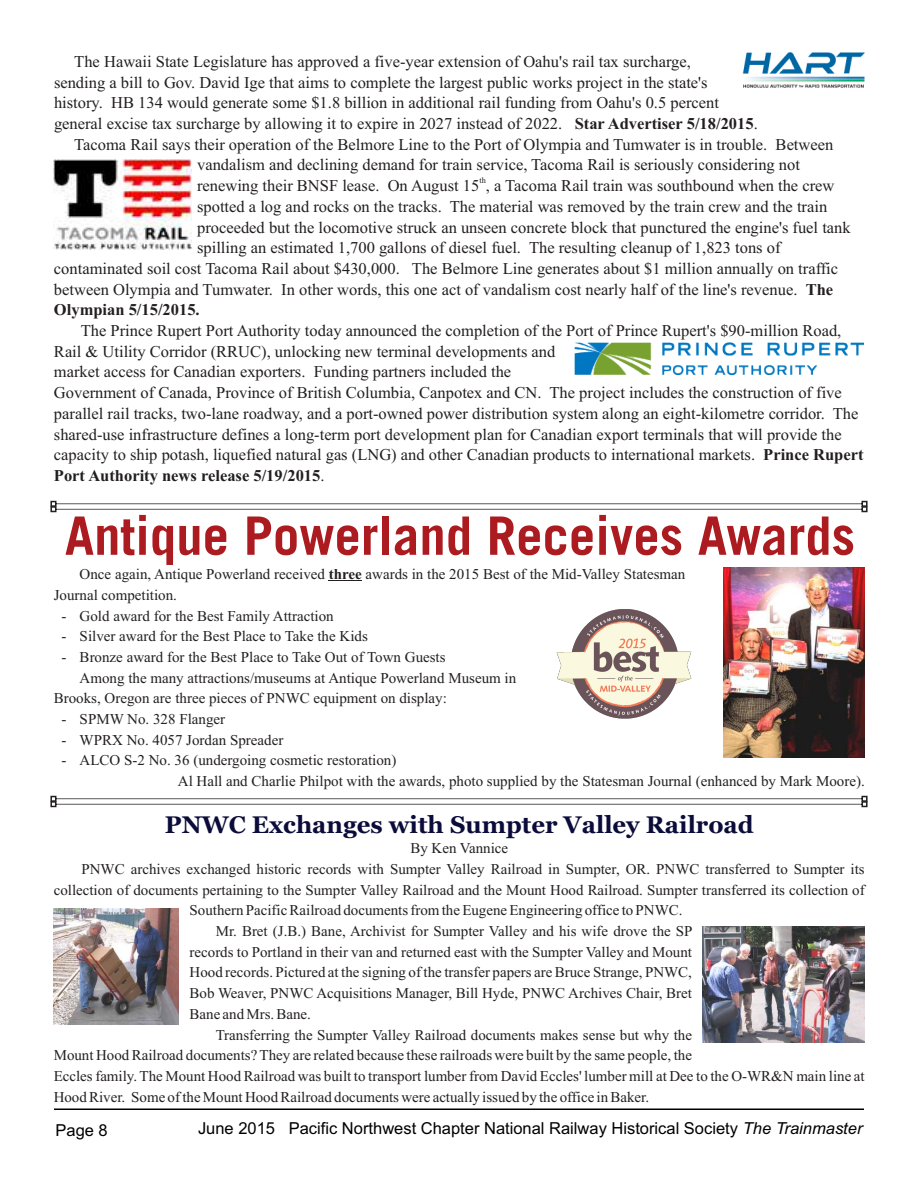
<style>
.page{position:relative;width:918px;height:1188px;background:#fff}
.page>*{position:absolute;margin:0;border:0;box-sizing:border-box;transform-origin:0 0}
.t1{font:700 53.1px "Trade Gothic";color:#ac1b20}
.t2{font:700 24px "Vani";color:#0b0c3a}
.t3{font:16.5px/20.7px "Times New Roman";color:#231f20}
.t4{font:16.5px "Arial";color:#000}
.t5{font:700 16.5px "Times New Roman";color:#231f20}
.t6{font:15px/20.7px "Times New Roman";color:#231f20}
.t7{font:8.25px "Times New Roman";color:#231f20}
.s1{font-weight:700}
.s2{font-style:italic}
</style>
<div class="page">
<hr style="left:54px;top:1109px;width:810px;height:1px;background:#000">
<img style="left:742px;top:52px;width:123px;height:36px">
<img style="left:54px;top:160px;width:138px;height:90px">
<img style="left:575px;top:343px;width:289px;height:31px">
<svg style="left:50px;top:501px;width:818px;height:11px"></svg>
<svg style="left:50px;top:796px;width:818px;height:11px"></svg>
<hr style="left:329px;top:581px;width:33px;height:1px;background:#231f20">
<img style="left:723px;top:568px;width:142px;height:190px">
<img style="left:556px;top:609px;width:136px;height:110px">
<img style="left:54px;top:909px;width:125px;height:116px">
<img style="left:703px;top:927px;width:162px;height:116px">
<p class="t3" style="left:74px;top:53px;width:618px">The Hawaii State Legislature has approved a five-year extension of Oahu's rail tax surcharge,</p>
<p class="t3" style="left:54px;top:73px;width:655px">sending a bill to Gov. David Ige that aims to complete the largest public works project in the state's</p>
<p class="t3" style="left:54px;top:94px;width:667px">history. HB 134 would generate some $1.8 billion in additional rail funding from Oahu's 0.5 percent</p>
<p class="t3" style="left:54px;top:115px;width:705px">general excise tax surcharge by allowing it to expire in 2027 instead of 2022. <span class="s1">Star Advertiser 5/18/2015</span>.</p>
<p class="t3" style="left:74px;top:135px;width:761px">Tacoma Rail says their operation of the Belmore Line to the Port of Olympia and Tumwater is in trouble. Between</p>
<p class="t3" style="left:197px;top:156px;width:604px">vandalism and declining demand for train service, Tacoma Rail is seriously considering not</p>
<p class="t7" style="left:479px;top:177px;width:8px">th</p>
<p class="t3" style="left:197px;top:177px;width:639px">renewing their BNSF lease. On August 15 , a Tacoma Rail train was southbound when the crew</p>
<p class="t3" style="left:197px;top:198px;width:632px">spotted a log and rocks on the tracks. The material was removed by the train crew and the train</p>
<p class="t3" style="left:197px;top:218px;width:655px">proceeded but the locomotive struck an unseen concrete block that punctured the engine's fuel tank</p>
<p class="t3" style="left:197px;top:239px;width:585px">spilling an estimated 1,700 gallons of diesel fuel. The resulting cleanup of 1,823 tons of</p>
<p class="t3" style="left:54px;top:260px;width:786px">contaminated soil cost Tacoma Rail about $430,000. The Belmore Line generates about $1 million annually on traffic</p>
<p class="t3" style="left:54px;top:280px;width:781px">between Olympia and Tumwater. In other words, this one act of vandalism cost nearly half of the line's revenue. <span class="s1">The</span></p>
<p class="t5" style="left:54px;top:304px;width:147px">Olympian 5/15/2015.</p>
<p class="t3" style="left:54px;top:322px;width:811px;text-indent:27px">The Prince Rupert Port Authority today announced the completion of the Port of Prince Rupert's $90-million Road, Rail &amp; Utility Corridor (RRUC), unlocking new terminal developments and<br>market access for Canadian exporters. Funding partners included the<br>Government of Canada, Province of British Columbia, Canpotex and CN. The project includes the construction of five parallel rail tracks, two-lane roadway, and a port-owned power distribution system along an eight-kilometre corridor. The shared-use infrastructure defines a long-term port development plan for Canadian export terminals that will provide the capacity to ship potash, liquefied natural gas (LNG) and other Canadian products to international markets. <span class="s1">Prince Rupert Port Authority news release 5/19/2015</span>.</p>
<h1 class="t1" style="left:65px;top:516px;width:792px">Antique Powerland Receives Awards</h1>
<p class="t6" style="left:54px;top:565px;width:633px;text-indent:26px">Once again, Antique Powerland received <span class="s1">three</span> awards in the 2015 Best of the Mid-Valley Statesman<br>Journal competition.</p>
<p class="t6" style="left:62px;top:607px;width:274px">- Gold award for the Best Family Attraction</p>
<p class="t6" style="left:62px;top:627px;width:308px">- Silver award for the Best Place to Take the Kids</p>
<p class="t6" style="left:62px;top:648px;width:386px">- Bronze award for the Best Place to Take Out of Town Guests</p>
<p class="t6" style="left:80px;top:669px;width:438px">Among the many attractions/museums at Antique Powerland Museum in</p>
<p class="t6" style="left:54px;top:689px;width:395px">Brooks, Oregon are three pieces of PNWC equipment on display:</p>
<p class="t6" style="left:62px;top:710px;width:165px">- SPMW No. 328 Flanger</p>
<p class="t6" style="left:62px;top:731px;width:223px">- WPRX No. 4057 Jordan Spreader</p>
<p class="t6" style="left:178px;top:752px;width:689px;text-indent:-116px">- ALCO S-2 No. 36 (undergoing cosmetic restoration)<br>Al Hall and Charlie Philpot with the awards, photo supplied by the Statesman Journal (enhanced by Mark Moore).</p>
<h2 class="t2" style="left:165px;top:814px;width:590px">PNWC Exchanges with Sumpter Valley Railroad</h2>
<p class="t6" style="left:410px;top:839px;width:99px">By Ken Vannice</p>
<p class="t6" style="left:82px;top:860px;width:785px">PNWC archives exchanged historic records with Sumpter Valley Railroad in Sumpter, OR. PNWC transferred to Sumpter its</p>
<p class="t6" style="left:54px;top:881px;width:813px">collection of documents pertaining to the Sumpter Valley Railroad and the Mount Hood Railroad. Sumpter transferred its collection of</p>
<p class="t6" style="left:190px;top:901px;width:494px">Southern Pacific Railroad documents from the Eugene Engineering office to PNWC.</p>
<p class="t6" style="left:216px;top:922px;width:478px">Mr. Bret (J.B.) Bane, Archivist for Sumpter Valley and his wife drove the SP</p>
<p class="t6" style="left:190px;top:943px;width:504px">records to Portland in their van and returned east with the Sumpter Valley and Mount</p>
<p class="t6" style="left:190px;top:964px;width:504px">Hood records. Pictured at the signing of the transfer papers are Bruce Strange, PNWC,</p>
<p class="t6" style="left:190px;top:984px;width:504px">Bob Weaver, PNWC Acquisitions Manager, Bill Hyde, PNWC Archives Chair, Bret</p>
<p class="t6" style="left:190px;top:1005px;width:123px">Bane and Mrs. Bane.</p>
<p class="t6" style="left:216px;top:1026px;width:478px">Transferring the Sumpter Valley Railroad documents makes sense but why the</p>
<p class="t6" style="left:54px;top:1046px;width:640px">Mount Hood Railroad documents? They are related because these railroads were built by the same people, the</p>
<p class="t6" style="left:54px;top:1067px;width:813px">Eccles family. The Mount Hood Railroad was built to transport lumber from David Eccles' lumber mill at Dee to the O-WR&amp;N main line at</p>
<p class="t6" style="left:54px;top:1088px;width:597px">Hood River. Some of the Mount Hood Railroad documents were actually issued by the office in Baker.</p>
<p class="t4" style="left:56px;top:1124px;width:54px">Page 8</p>
<p class="t4" style="left:198px;top:1122px;width:666px">June 2015 Pacific Northwest Chapter National Railway Historical Society <span class="s2">The Trainmaster</span></p>
</div>
